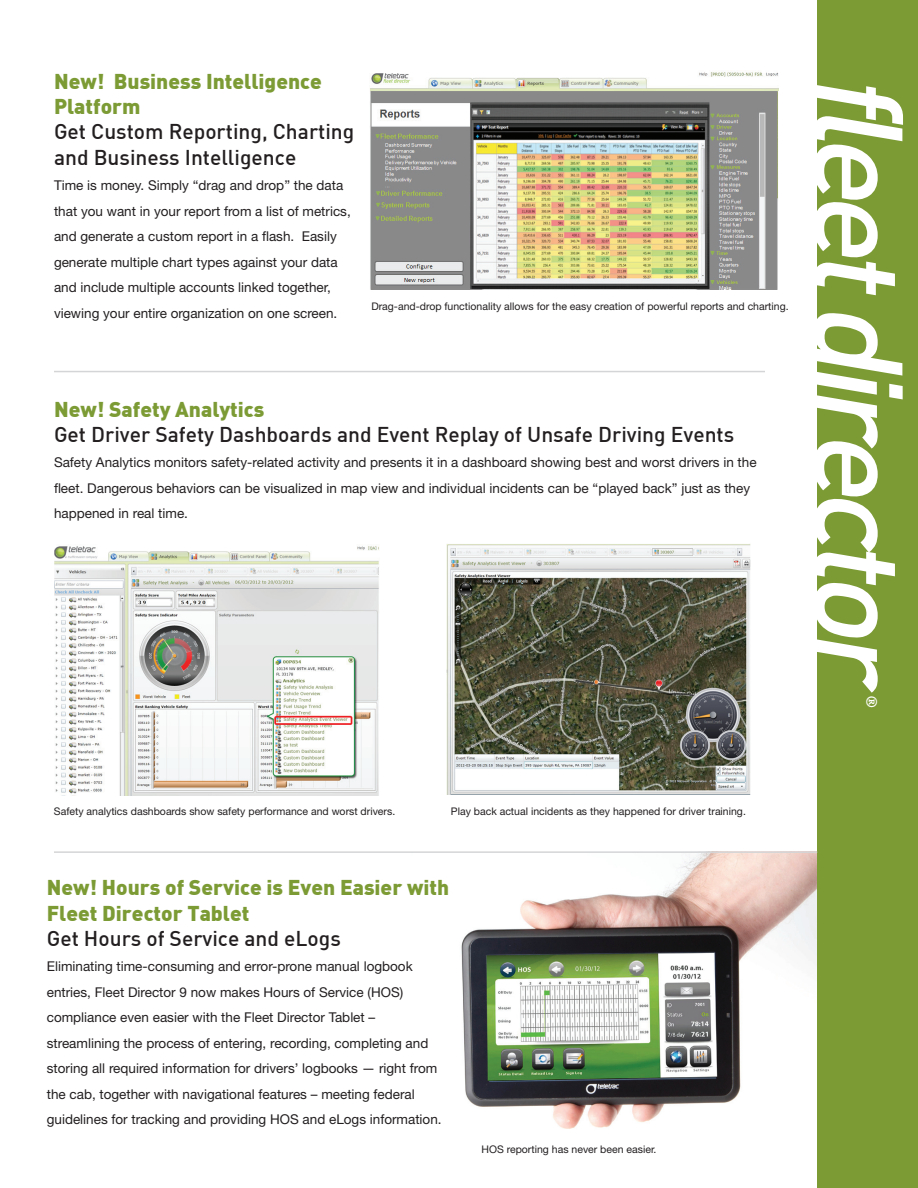
<style>
.page{position:relative;width:918px;height:1188px;background:#fff}
.page>*{position:absolute;margin:0;border:0;box-sizing:border-box;transform-origin:0 0}
.t1{font:42px "Minion Pro";color:#fff}
.t2{font:500 21px/25.2px "DIN";color:#231f20}
.t3{font:900 21px/25.2px "DIN";color:#7c9b35}
.t4{font:13.5px/25.5px "Helvetica Neue";color:#231f20}
.t5{font:10.5px "Helvetica Neue";color:#231f20}
</style>
<div class="page">
<img style="left:461px;top:853px;width:356px;height:276px">
<div style="left:817px;top:0;width:101px;height:1188px;background:#7c9b35"></div>
<svg style="left:817px;top:85px;width:86px;height:210px"></svg>
<svg style="left:817px;top:313px;width:86px;height:380px"></svg>
<img style="left:370px;top:72px;width:409px;height:217px">
<img style="left:54px;top:546px;width:325px;height:250px">
<img style="left:446px;top:544px;width:304px;height:250px">
<hr style="left:54px;top:371px;width:711px;height:1px;background:#d4d5d7">
<hr style="left:54px;top:851px;width:763px;height:2px;background:#d4d5d7">
<h2 class="t3" style="left:54px;top:68px;width:270px">New! Business Intelligence<br>Platform</h2>
<h2 class="t2" style="left:54px;top:119px;width:302px">Get Custom Reporting, Charting and Business Intelligence</h2>
<p class="t4" style="left:54px;top:172px;width:298px">Time is money. Simply “drag and drop” the data that you want in your report from a list of metrics, and generate a custom report in a flash. Easily generate multiple chart types against your data and include multiple accounts linked together, viewing your entire organization on one screen.</p>
<p class="t5" style="left:371px;top:300px;width:419px">Drag-and-drop functionality allows for the easy creation of powerful reports and charting.</p>
<h2 class="t3" style="left:54px;top:395px;width:212px">New! Safety Analytics</h2>
<h2 class="t2" style="left:54px;top:421px;width:682px">Get Driver Safety Dashboards and Event Replay of Unsafe Driving Events</h2>
<p class="t4" style="left:54px;top:450px;width:704px">Safety Analytics monitors safety-related activity and presents it in a dashboard showing best and worst drivers in the fleet. Dangerous behaviors can be visualized in map view and individual incidents can be “played back” just as they happened in real time.</p>
<p class="t5" style="left:54px;top:805px;width:343px">Safety analytics dashboards show safety performance and worst drivers.</p>
<p class="t5" style="left:451px;top:805px;width:297px">Play back actual incidents as they happened for driver training.</p>
<h2 class="t3" style="left:47px;top:874px;width:404px">New! Hours of Service is Even Easier with<br>Fleet Director Tablet</h2>
<h2 class="t2" style="left:47px;top:925px;width:296px">Get Hours of Service and eLogs</h2>
<p class="t4" style="left:47px;top:954px;width:396px">Eliminating time-consuming and error-prone manual logbook entries, Fleet Director 9 now makes Hours of Service (HOS) compliance even easier with the Fleet Director Tablet – streamlining the process of entering, recording, completing and storing all required information for drivers’ logbooks — right from the cab, together with navigational features – meeting federal guidelines for tracking and providing HOS and eLogs information.</p>
<p class="t5" style="left:481px;top:1143px;width:177px">HOS reporting has never been easier.</p>
<h1 class="t1" style="left:891px;top:695px;width:15px;rotate:90deg">®</h1>
</div>
